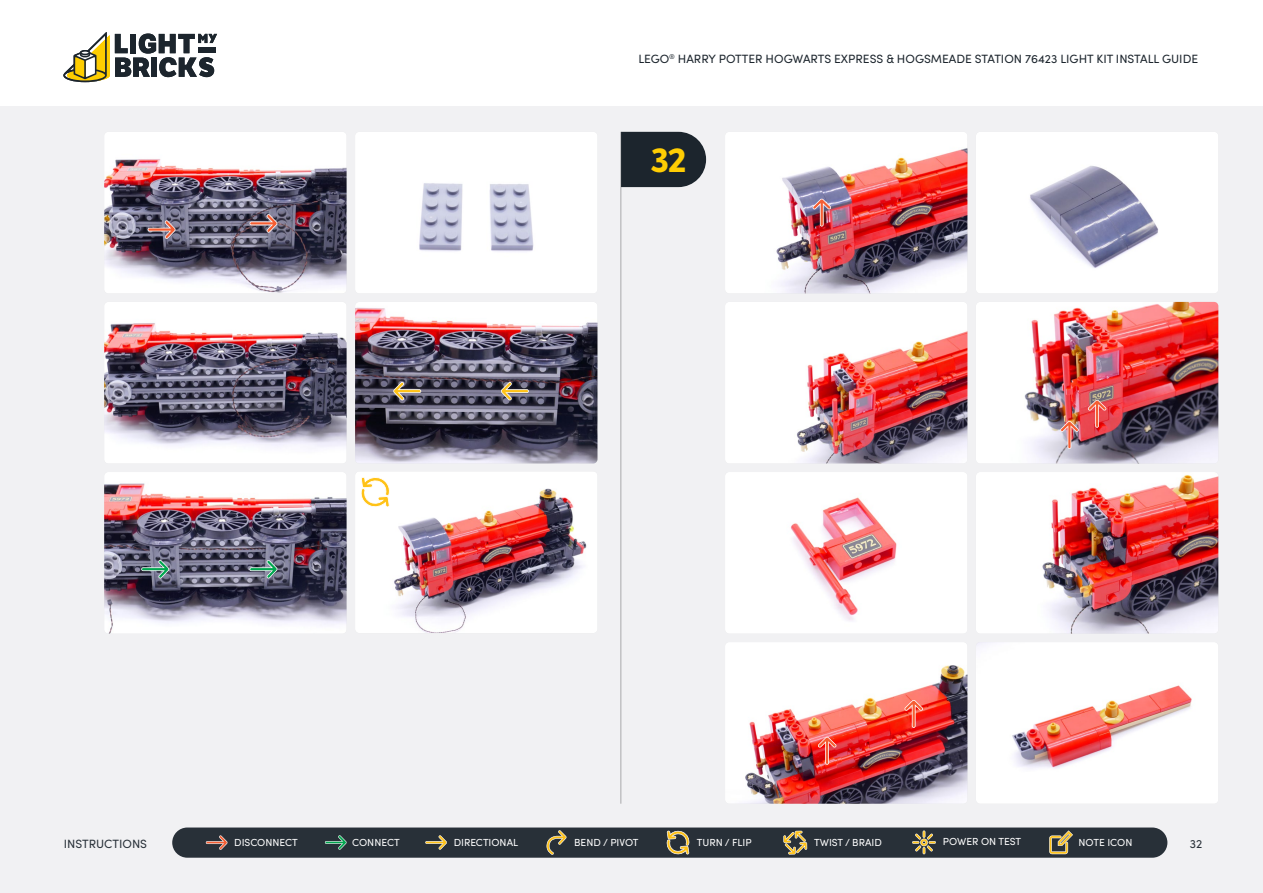
<style>
.page{position:relative;width:1263px;height:893px;background:#fff}
.page>*{position:absolute;margin:0;border:0;box-sizing:border-box;transform-origin:0 0}
.t1{font:700 33px "LFT Etica";color:#ffcd03}
.t2{font:12px "Sofia Pro";color:#1c252d}
.t3{font:12px "Sofia Pro";color:#283038}
.t4{font:10.2px "Sofia Pro";color:#fff}
</style>
<div class="page">
<div style="left:0;top:106px;width:1263px;height:787px;background:#f1f1f3"></div>
<hr style="left:621px;top:132px;width:1px;height:672px;background:#000">
<div style="left:172px;top:827px;width:995px;height:31px;background:#283038;border-radius:15px"></div>
<svg style="left:783px;top:831px;width:24px;height:23px"></svg>
<svg style="left:206px;top:835px;width:22px;height:15px"></svg>
<svg style="left:325px;top:835px;width:22px;height:15px"></svg>
<svg style="left:425px;top:835px;width:22px;height:15px"></svg>
<svg style="left:546px;top:830px;width:21px;height:25px"></svg>
<svg style="left:1049px;top:830px;width:24px;height:24px"></svg>
<svg style="left:912px;top:830px;width:24px;height:24px"></svg>
<svg style="left:666px;top:830px;width:24px;height:25px"></svg>
<svg style="left:63px;top:32px;width:154px;height:50px"></svg>
<svg style="left:621px;top:132px;width:85px;height:55px;background:#2a323a"></svg>
<img style="left:355px;top:132px;width:242px;height:161px">
<img style="left:355px;top:302px;width:242px;height:161px">
<img style="left:355px;top:472px;width:242px;height:161px">
<img style="left:104px;top:132px;width:243px;height:161px">
<img style="left:104px;top:302px;width:243px;height:161px">
<img style="left:725px;top:132px;width:242px;height:161px">
<img style="left:976px;top:302px;width:242px;height:161px">
<img style="left:976px;top:132px;width:242px;height:161px">
<img style="left:976px;top:472px;width:242px;height:162px">
<img style="left:104px;top:472px;width:243px;height:162px">
<img style="left:725px;top:472px;width:242px;height:161px">
<img style="left:725px;top:302px;width:242px;height:161px">
<img style="left:725px;top:643px;width:242px;height:161px">
<img style="left:976px;top:643px;width:242px;height:160px">
<svg style="left:359px;top:476px;width:32px;height:32px"></svg>
<svg style="left:501px;top:382px;width:28px;height:18px"></svg>
<svg style="left:393px;top:382px;width:28px;height:18px"></svg>
<svg style="left:1088px;top:400px;width:18px;height:28px"></svg>
<svg style="left:812px;top:198px;width:19px;height:29px"></svg>
<svg style="left:818px;top:737px;width:18px;height:28px"></svg>
<svg style="left:904px;top:700px;width:19px;height:28px"></svg>
<svg style="left:1060px;top:421px;width:19px;height:28px"></svg>
<svg style="left:148px;top:220px;width:28px;height:19px"></svg>
<svg style="left:249px;top:214px;width:29px;height:19px"></svg>
<svg style="left:141px;top:560px;width:28px;height:18px"></svg>
<svg style="left:249px;top:560px;width:29px;height:18px"></svg>
<p class="t2" style="left:638px;top:50px;width:561px">LEGO<sup>®</sup> HARRY POTTER HOGWARTS EXPRESS &amp; HOGSMEADE STATION 76423 LIGHT KIT INSTALL GUIDE</p>
<h1 class="t1" style="left:651px;top:140px;width:37px">32</h1>
<p class="t3" style="left:64px;top:835px;width:85px">INSTRUCTIONS</p>
<p class="t4" style="left:234px;top:835px;width:65px">DISCONNECT</p>
<p class="t4" style="left:352px;top:835px;width:49px">CONNECT</p>
<p class="t4" style="left:454px;top:835px;width:66px">DIRECTIONAL</p>
<p class="t4" style="left:574px;top:835px;width:66px">BEND / PIVOT</p>
<p class="t4" style="left:697px;top:835px;width:56px">TURN / FLIP</p>
<p class="t4" style="left:814px;top:835px;width:69px">TWIST / BRAID</p>
<p class="t4" style="left:943px;top:834px;width:80px">POWER ON TEST</p>
<p class="t4" style="left:1078px;top:835px;width:55px">NOTE ICON</p>
<p class="t3" style="left:1190px;top:835px;width:14px">32</p>
</div>
